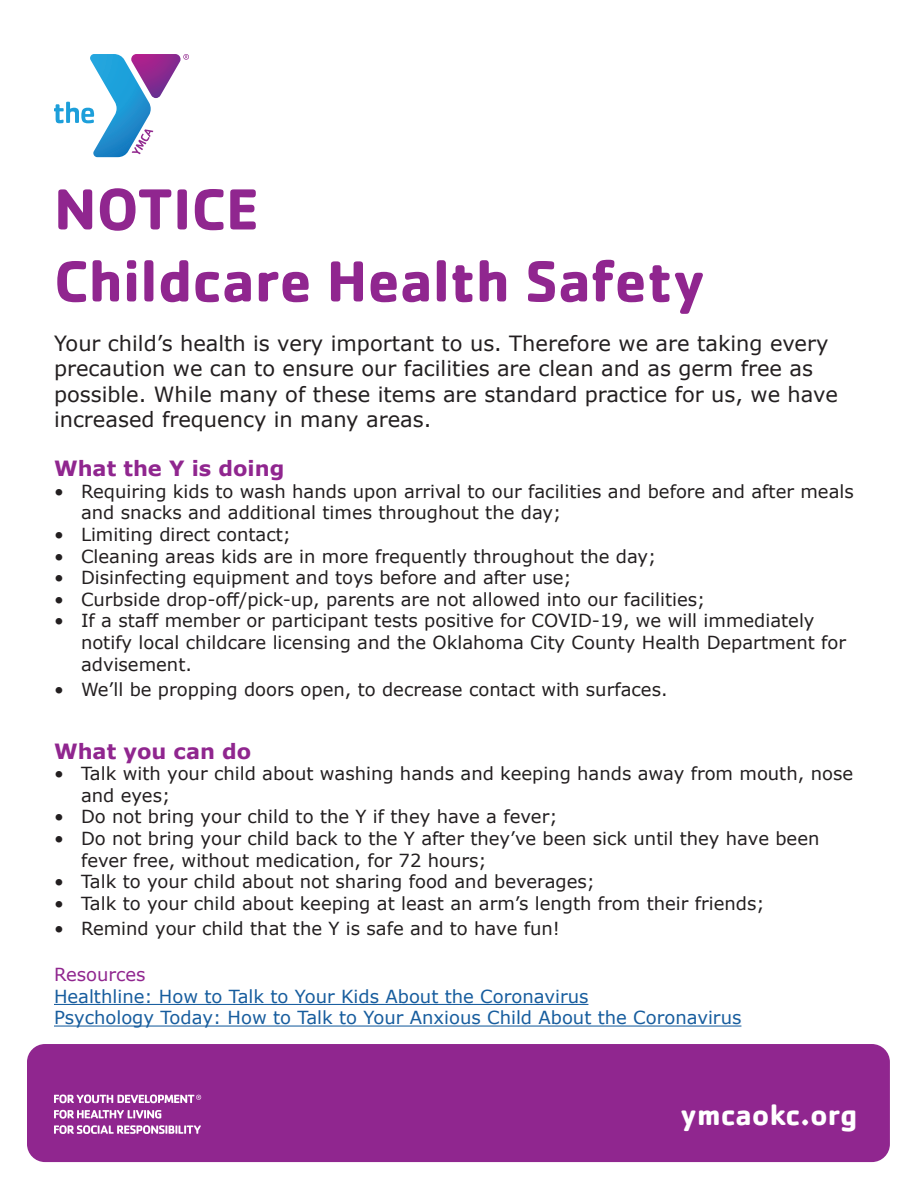
<style>
.page{position:relative;width:918px;height:1188px;background:#fff}
.page>*{position:absolute;margin:0;border:0;box-sizing:border-box;transform-origin:0 0}
.t1{font:700 60px "Cachet";color:#90268f}
.t2{font:700 30px "Cachet";color:#fff}
.t3{font:21px/25.2px "Verdana";color:#231f20}
.t4{font:700 21px "Verdana";color:#90268f}
.t5{font:18px/21.6px "Verdana";color:#231f20}
.t6{font:18px "Verdana";color:#175d9e}
.t7{font:18px "Verdana";color:#90268f}
</style>
<div class="page">
<svg style="left:54px;top:54px;width:135px;height:103px"></svg>
<div style="left:27px;top:1044px;width:863px;height:118px;background:#90268f;border-radius:18px"></div>
<hr style="left:54px;top:1004px;width:534px;height:1px;background:#175d9e">
<hr style="left:54px;top:1026px;width:687px;height:1px;background:#175d9e">
<svg style="left:54px;top:1110px;width:107px;height:9px"></svg>
<svg style="left:54px;top:1125px;width:147px;height:9px"></svg>
<svg style="left:54px;top:1095px;width:147px;height:8px"></svg>
<p class="t1" style="left:54px;top:170px;width:207px">NOTICE</p>
<p class="t1" style="left:54px;top:242px;width:654px">Childcare Health Safety</p>
<p class="t3" style="left:54px;top:331px;width:786px">Your child’s health is very important to us. Therefore we are taking every precaution we can to ensure our facilities are clean and as germ free as possible. While many of these items are standard practice for us, we have increased frequency in many areas.</p>
<p class="t4" style="left:54px;top:454px;width:232px">What the Y is doing</p>
<p class="t5" style="left:81px;top:480px;width:774px;text-indent:-27px">• Requiring kids to wash hands upon arrival to our facilities and before and after meals and snacks and additional times throughout the day;</p>
<p class="t5" style="left:54px;top:523px;width:238px">• Limiting direct contact;</p>
<p class="t5" style="left:54px;top:545px;width:604px">• Cleaning areas kids are in more frequently throughout the day;</p>
<p class="t5" style="left:54px;top:567px;width:519px">• Disinfecting equipment and toys before and after use;</p>
<p class="t5" style="left:54px;top:588px;width:653px">• Curbside drop-off/pick-up, parents are not allowed into our facilities;</p>
<p class="t5" style="left:81px;top:610px;width:767px;text-indent:-27px">• If a staff member or participant tests positive for COVID-19, we will immediately notify local childcare licensing and the Oklahoma City County Health Department for advisement.</p>
<p class="t5" style="left:54px;top:678px;width:615px">• We’ll be propping doors open, to decrease contact with surfaces.</p>
<p class="t4" style="left:54px;top:736px;width:199px">What you can do</p>
<p class="t5" style="left:81px;top:763px;width:774px;text-indent:-27px">• Talk with your child about washing hands and keeping hands away from mouth, nose and eyes;</p>
<p class="t5" style="left:54px;top:806px;width:505px">• Do not bring your child to the Y if they have a fever;</p>
<p class="t5" style="left:81px;top:827px;width:740px;text-indent:-27px">• Do not bring your child back to the Y after they’ve been sick until they have been fever free, without medication, for 72 hours;</p>
<p class="t5" style="left:54px;top:871px;width:542px">• Talk to your child about not sharing food and beverages;</p>
<p class="t5" style="left:54px;top:892px;width:712px">• Talk to your child about keeping at least an arm’s length from their friends;</p>
<p class="t5" style="left:54px;top:917px;width:507px">• Remind your child that the Y is safe and to have fun!</p>
<p class="t7" style="left:54px;top:962px;width:93px">Resources</p>
<p class="t6" style="left:54px;top:984px;width:536px">Healthline: How to Talk to Your Kids About the Coronavirus</p>
<p class="t6" style="left:54px;top:1006px;width:689px">Psychology Today: How to Talk to Your Anxious Child About the Coronavirus</p>
<p class="t2" style="left:680px;top:1095px;width:178px">ymcaokc.org</p>
</div>
